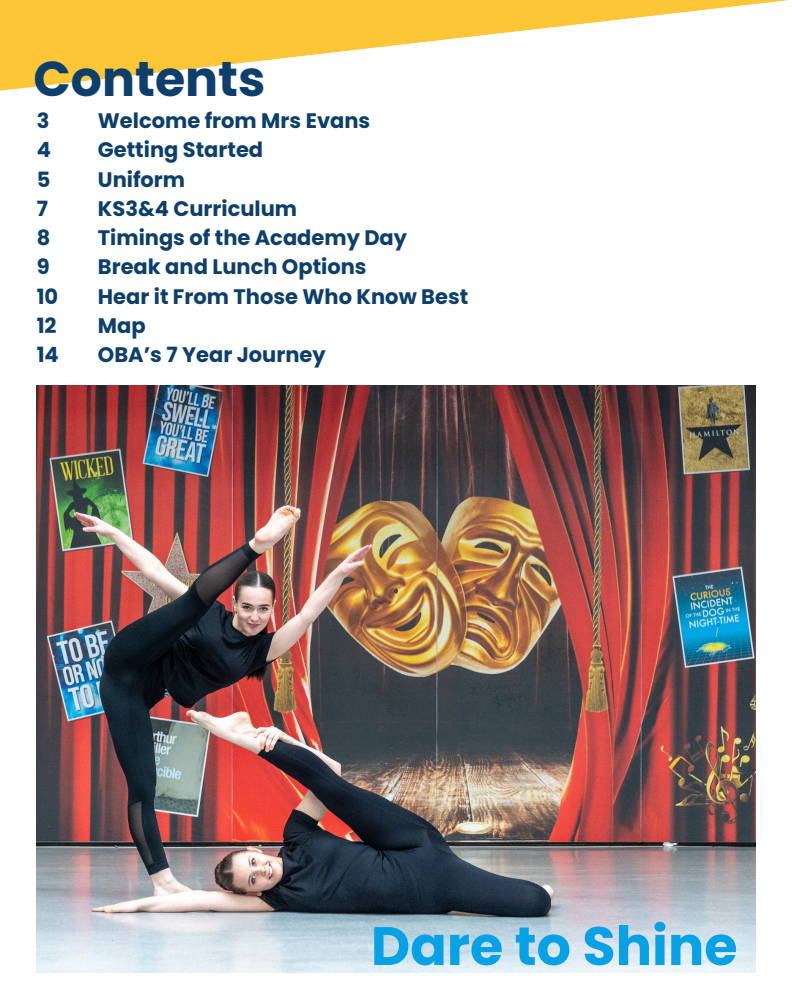
<style>
.page{position:relative;width:792px;height:1008px;background:#fff}
.page>*{position:absolute;margin:0;border:0;box-sizing:border-box;transform-origin:0 0}
.t1{font:700 54px "Poppins";color:#07a1e5}
.t2{font:700 49px "Poppins";color:#0c3f6b}
.t3{font:700 21px "Poppins";color:#0c3f6b}
</style>
<div class="page">
<svg style="left:0;top:0;width:789px;height:91px"></svg>
<img style="left:37px;top:386px;width:718px;height:586px">
<h1 class="t2" style="left:34px;top:45px;width:233px">Contents</h1>
<p class="t3" style="left:37px;top:106px;width:14px">3</p>
<p class="t3" style="left:37px;top:135px;width:16px">4</p>
<p class="t3" style="left:37px;top:165px;width:15px">5</p>
<p class="t3" style="left:37px;top:194px;width:13px">7</p>
<p class="t3" style="left:37px;top:223px;width:15px">8</p>
<p class="t3" style="left:37px;top:252px;width:14px">9</p>
<p class="t3" style="left:37px;top:282px;width:23px">10</p>
<p class="t3" style="left:37px;top:311px;width:21px">12</p>
<p class="t3" style="left:37px;top:340px;width:24px">14</p>
<p class="t3" style="left:98px;top:106px;width:274px">Welcome from Mrs Evans</p>
<p class="t3" style="left:98px;top:135px;width:167px">Getting Started</p>
<p class="t3" style="left:98px;top:165px;width:89px">Uniform</p>
<p class="t3" style="left:98px;top:194px;width:201px">KS3&amp;4 Curriculum</p>
<p class="t3" style="left:98px;top:223px;width:311px">Timings of the Academy Day</p>
<p class="t3" style="left:98px;top:252px;width:270px">Break and Lunch Options</p>
<p class="t3" style="left:98px;top:282px;width:372px">Hear it From Those Who Know Best</p>
<p class="t3" style="left:98px;top:311px;width:49px">Map</p>
<p class="t3" style="left:98px;top:340px;width:229px">OBA’s 7 Year Journey</p>
<p class="t1" style="left:371px;top:908px;width:368px">Dare to Shine</p>
</div>
